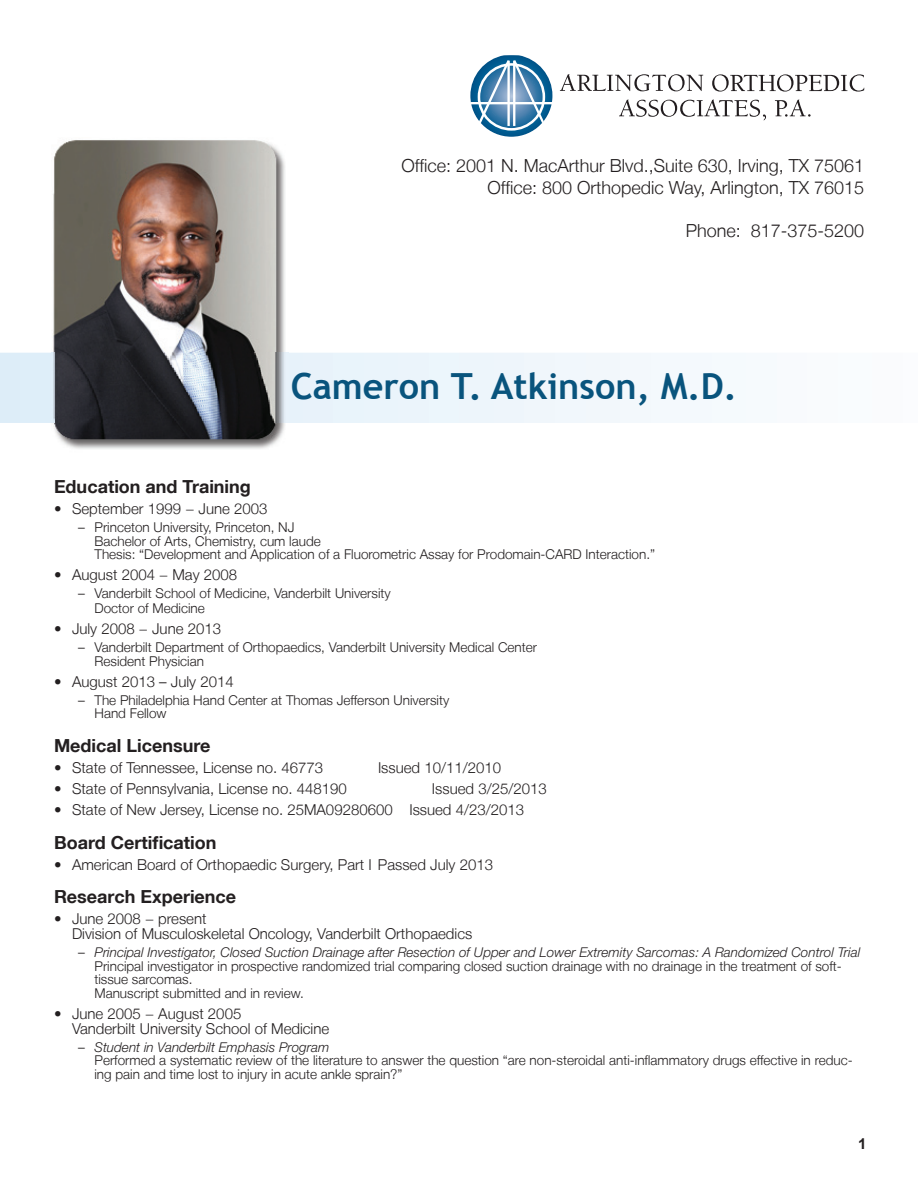
<style>
.page{position:relative;width:918px;height:1188px;background:#fff}
.page>*{position:absolute;margin:0;border:0;box-sizing:border-box;transform-origin:0 0}
.t1{font:700 36px "Trebuchet MS";color:#09547d}
.t2{font:300 18px/21.6px "Helvetica Neue LT";color:#231f20;text-align:right}
.t3{font:700 18px "Helvetica Neue LT";color:#231f20}
.t4{font:300 15px/15px "Helvetica Neue LT";color:#231f20}
.t5{font:700 15px "Arial";color:#231f20}
.t6{font:300 13.5px/13.5px "Helvetica Neue LT";color:#231f20}
.t7{font:italic 300 13.5px "Helvetica Neue LT Std";color:#231f20}
.s1{font-family:"Helvetica Neue LT";font-style:normal}
</style>
<div class="page">
<svg style="left:0;top:353px;width:712px;height:70px"></svg>
<svg style="left:619px;top:100px;width:147px;height:20px"></svg>
<svg style="left:775px;top:100px;width:36px;height:17px"></svg>
<svg style="left:560px;top:74px;width:143px;height:17px"></svg>
<svg style="left:712px;top:74px;width:152px;height:18px"></svg>
<svg style="left:470px;top:55px;width:83px;height:82px"></svg>
<img style="left:51px;top:140px;width:237px;height:309px">
<img style="left:51px;top:353px;width:237px;height:70px">
<h2 class="t2" style="left:401px;top:155px;width:464px">Office: 2001 N. MacArthur Blvd.,Suite 630, Irving, TX 75061<br>Office: 800 Orthopedic Way, Arlington, TX 76015</h2>
<h2 class="t2" style="left:686px;top:220px;width:180px">Phone: 817-375-5200</h2>
<h1 class="t1" style="left:291px;top:364px;width:448px">Cameron T. Atkinson, M.D.</h1>
<h2 class="t3" style="left:54px;top:476px;width:198px">Education and Training</h2>
<p class="t4" style="left:54px;top:501px;width:215px">• September 1999 − June 2003</p>
<p class="t6" style="left:94px;top:521px;width:562px;text-indent:-16px">– Princeton University, Princeton, NJ<br>Bachelor of Arts, Chemistry, cum laude<br>Thesis: “Development and Application of a Fluorometric Assay for Prodomain-CARD Interaction.”</p>
<p class="t4" style="left:54px;top:567px;width:185px">• August 2004 − May 2008</p>
<p class="t6" style="left:94px;top:586px;width:298px;line-height:15px;text-indent:-16px">– Vanderbilt School of Medicine, Vanderbilt University<br>Doctor of Medicine</p>
<p class="t4" style="left:54px;top:621px;width:169px">• July 2008 − June 2013</p>
<p class="t6" style="left:94px;top:641px;width:444px;text-indent:-16px">– Vanderbilt Department of Orthopaedics, Vanderbilt University Medical Center<br>Resident Physician</p>
<p class="t4" style="left:54px;top:674px;width:181px">• August 2013 – July 2014</p>
<p class="t6" style="left:94px;top:693px;width:356px;text-indent:-16px">– The Philadelphia Hand Center at Thomas Jefferson University<br>Hand Fellow</p>
<h2 class="t3" style="left:54px;top:735px;width:158px">Medical Licensure</h2>
<p class="t4" style="left:54px;top:760px;width:271px">• State of Tennessee, License no. 46773</p>
<p class="t4" style="left:378px;top:760px;width:125px">Issued 10/11/2010</p>
<p class="t4" style="left:54px;top:781px;width:294px">• State of Pennsylvania, License no. 448190</p>
<p class="t4" style="left:432px;top:781px;width:116px">Issued 3/25/2013</p>
<p class="t4" style="left:54px;top:802px;width:472px">• State of New Jersey, License no. 25MA09280600 Issued 4/23/2013</p>
<h2 class="t3" style="left:54px;top:831px;width:164px">Board Certification</h2>
<p class="t4" style="left:54px;top:857px;width:441px">• American Board of Orthopaedic Surgery, Part I Passed July 2013</p>
<h2 class="t3" style="left:54px;top:886px;width:184px">Research Experience</h2>
<p class="t4" style="left:72px;top:911px;width:402px;text-indent:-18px">• June 2008 − present<br>Division of Musculoskeletal Oncology, Vanderbilt Orthopaedics</p>
<p class="t7" style="left:78px;top:944px;width:784px"><span class="s1">–</span> Principal Investigator, Closed Suction Drainage after Resection of Upper and Lower Extremity Sarcomas: A Randomized Control Trial</p>
<p class="t6" style="left:94px;top:959px;width:749px">Principal investigator in prospective randomized trial comparing closed suction drainage with no drainage in the treatment of soft&shy;tissue sarcomas.<br>Manuscript submitted and in review.</p>
<p class="t4" style="left:72px;top:1006px;width:259px;text-indent:-18px">• June 2005 − August 2005<br>Vanderbilt University School of Medicine</p>
<p class="t7" style="left:78px;top:1039px;width:253px"><span class="s1">–</span> Student in Vanderbilt Emphasis Program</p>
<p class="t6" style="left:94px;top:1053px;width:760px">Performed a systematic review of the literature to answer the question “are non-steroidal anti-inflammatory drugs effective in reduc&shy;ing pain and time lost to injury in acute ankle sprain?”</p>
<p class="t5" style="left:858px;top:1134px;width:10px">1</p>
</div>
